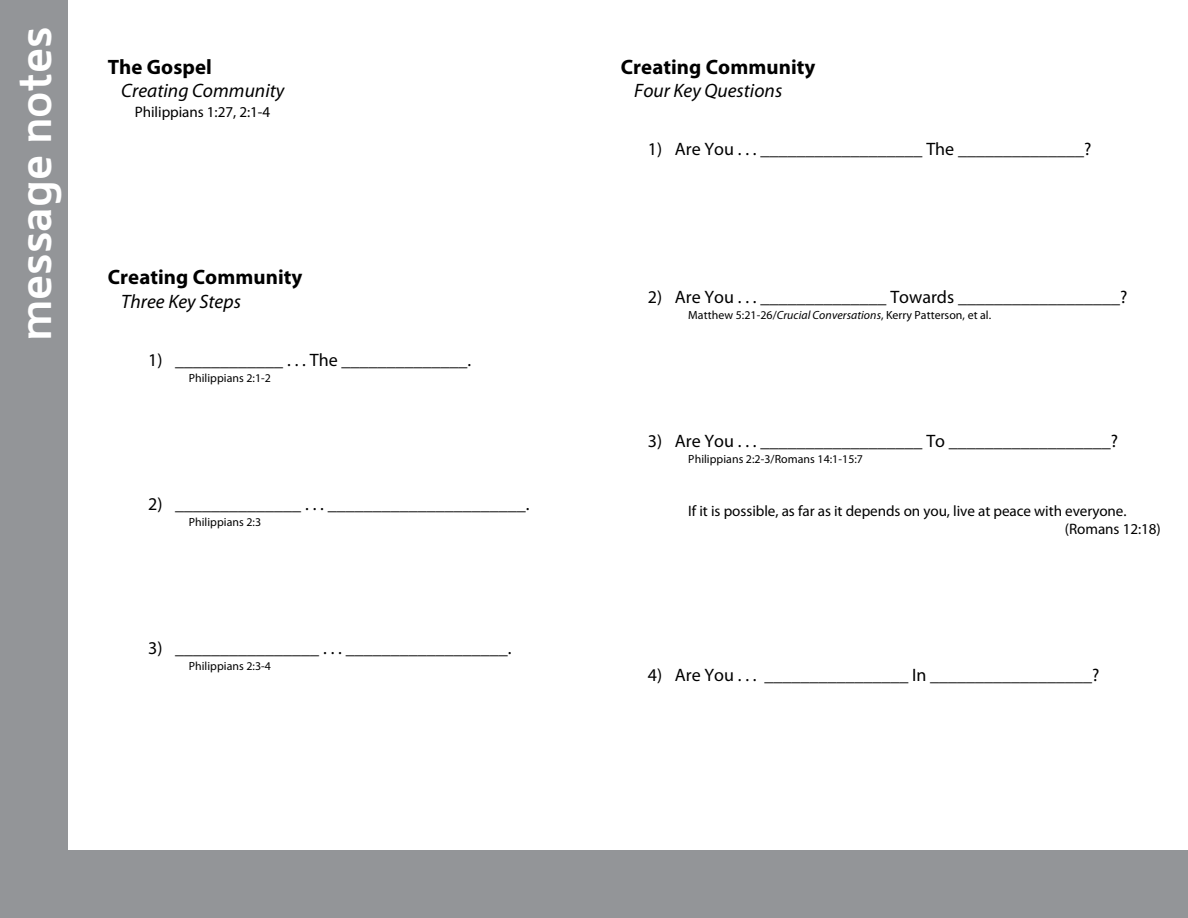
<style>
.page{position:relative;width:1188px;height:918px;background:#fff}
.page>*{position:absolute;margin:0;border:0;box-sizing:border-box;transform-origin:0 0}
.t1{font:600 45px "Mentone";color:#fff}
.t2{font:700 20.85px "Myriad Pro";letter-spacing:.005em;color:#000}
.t3{font:italic 19.5px "Myriad Pro";color:#000}
.t4{font:18px "Myriad Pro";color:#000}
.t5{font:15.15px/18px "Myriad Pro";letter-spacing:-.005em;color:#000}
.t6{font:11.85px "Myriad Pro";letter-spacing:.005em;color:#000}
.s1{font-style:italic}
</style>
<div class="page">
<div style="left:0;top:850px;width:1188px;height:68px;background:#939598"></div>
<div style="left:0;top:0;width:68px;height:866px;background:#939598"></div>
<h1 class="t1" style="left:7px;top:341px;width:316px;rotate:-90deg">message notes</h1>
<p class="t2" style="left:108px;top:55px;width:106px">The Gospel</p>
<p class="t3" style="left:121px;top:80px;width:165px">Creating Community</p>
<p class="t5" style="left:135px;top:103px;width:137px">Philippians 1:27, 2:1-4</p>
<p class="t2" style="left:108px;top:266px;width:196px">Creating Community</p>
<p class="t3" style="left:121px;top:291px;width:121px">Three Key Steps</p>
<p class="t4" style="left:148px;top:350px;width:324px">1) ____________ . . . The ______________.</p>
<p class="t6" style="left:189px;top:372px;width:84px">Philippians 2:1-2</p>
<p class="t4" style="left:148px;top:494px;width:383px">2) ______________ . . . ______________________.</p>
<p class="t6" style="left:189px;top:516px;width:74px">Philippians 2:3</p>
<p class="t4" style="left:148px;top:638px;width:365px">3) ________________ . . . __________________.</p>
<p class="t6" style="left:189px;top:660px;width:84px">Philippians 2:3-4</p>
<p class="t2" style="left:621px;top:55px;width:196px">Creating Community</p>
<p class="t3" style="left:634px;top:80px;width:149px">Four Key Questions</p>
<p class="t4" style="left:648px;top:139px;width:445px">1) Are You . . . __________________ The ______________?</p>
<p class="t4" style="left:648px;top:287px;width:481px">2) Are You . . . ______________ Towards __________________?</p>
<p class="t6" style="left:688px;top:309px;width:304px">Matthew 5:21-26/<span class="s1">Crucial Conversations</span>, Kerry Patterson, et al.</p>
<p class="t4" style="left:648px;top:431px;width:472px">3) Are You . . . __________________ To __________________?</p>
<p class="t6" style="left:688px;top:453px;width:176px">Philippians 2:2-3/Romans 14:1-15:7</p>
<p class="t5" style="left:1065px;top:503px;width:97px;text-indent:-377px">If it is possible, as far as it depends on you, live at peace with everyone. (Romans 12:18)</p>
<p class="t4" style="left:648px;top:665px;width:453px">4) Are You . . . ________________ In __________________?</p>
</div>
